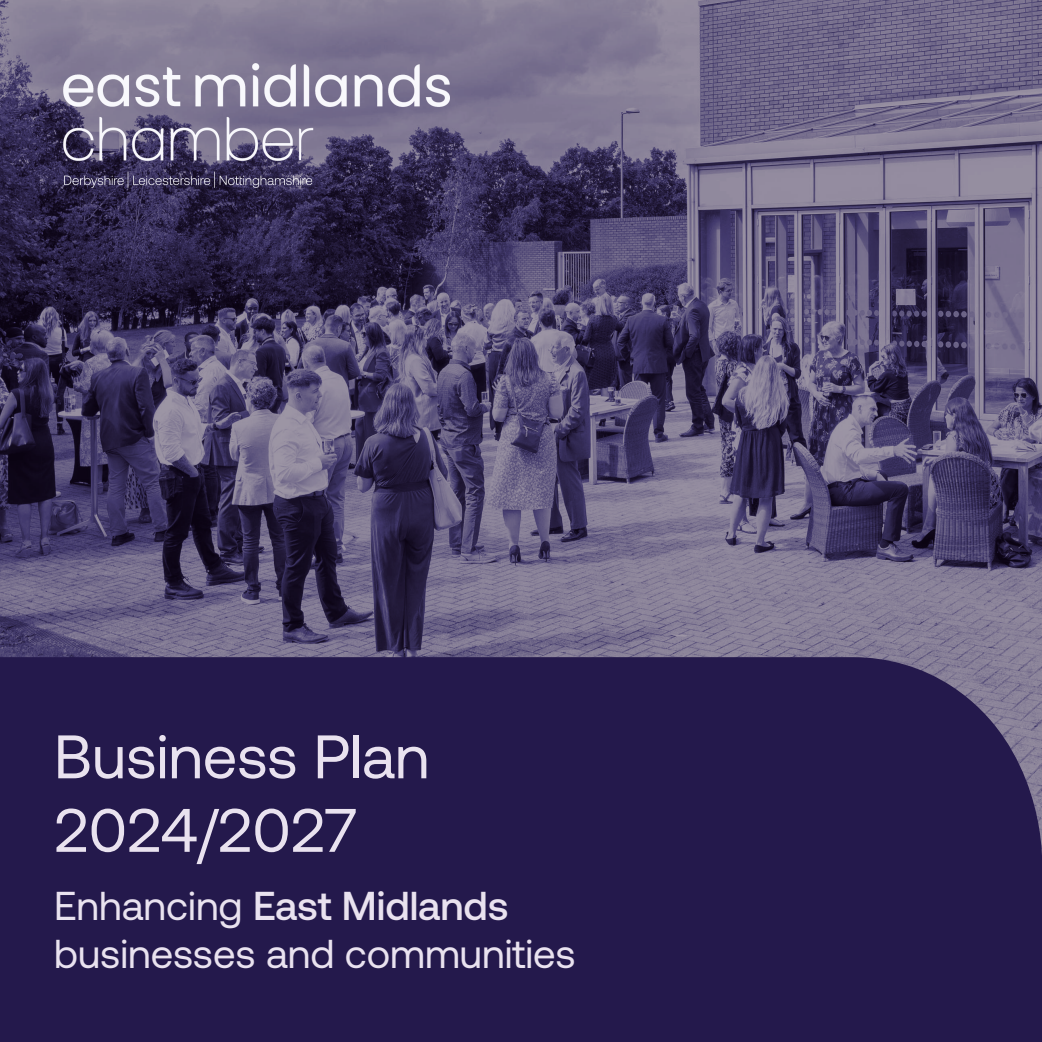
<style>
.page{position:relative;width:1042px;height:1042px;background:#fff}
.page>*{position:absolute;margin:0;border:0;box-sizing:border-box;transform-origin:0 0}
.t1{font:61.25px "Aeonik";color:#e9e2ef}
.t2{font:40.25px "Aeonik";color:#e9e2ef}
.t3{font:500 40.25px "Aeonik";color:#e9e2ef}
.s1{font-weight:400}
</style>
<div class="page">
<img style="left:0;top:0;width:1042px;height:657px">
<div style="left:0;top:657px;width:1042px;height:385px;background:#24194c"></div>
<img style="left:63px;top:63px;width:387px;height:124px">
<p class="t1" style="left:54px;top:723px;width:377px">Business Plan</p>
<p class="t1" style="left:54px;top:797px;width:305px">2024/2027</p>
<p class="t3" style="left:54px;top:883px;width:456px"><span class="s1">Enhancing</span> East Midlands</p>
<p class="t2" style="left:54px;top:932px;width:523px">businesses and communities</p>
</div>
